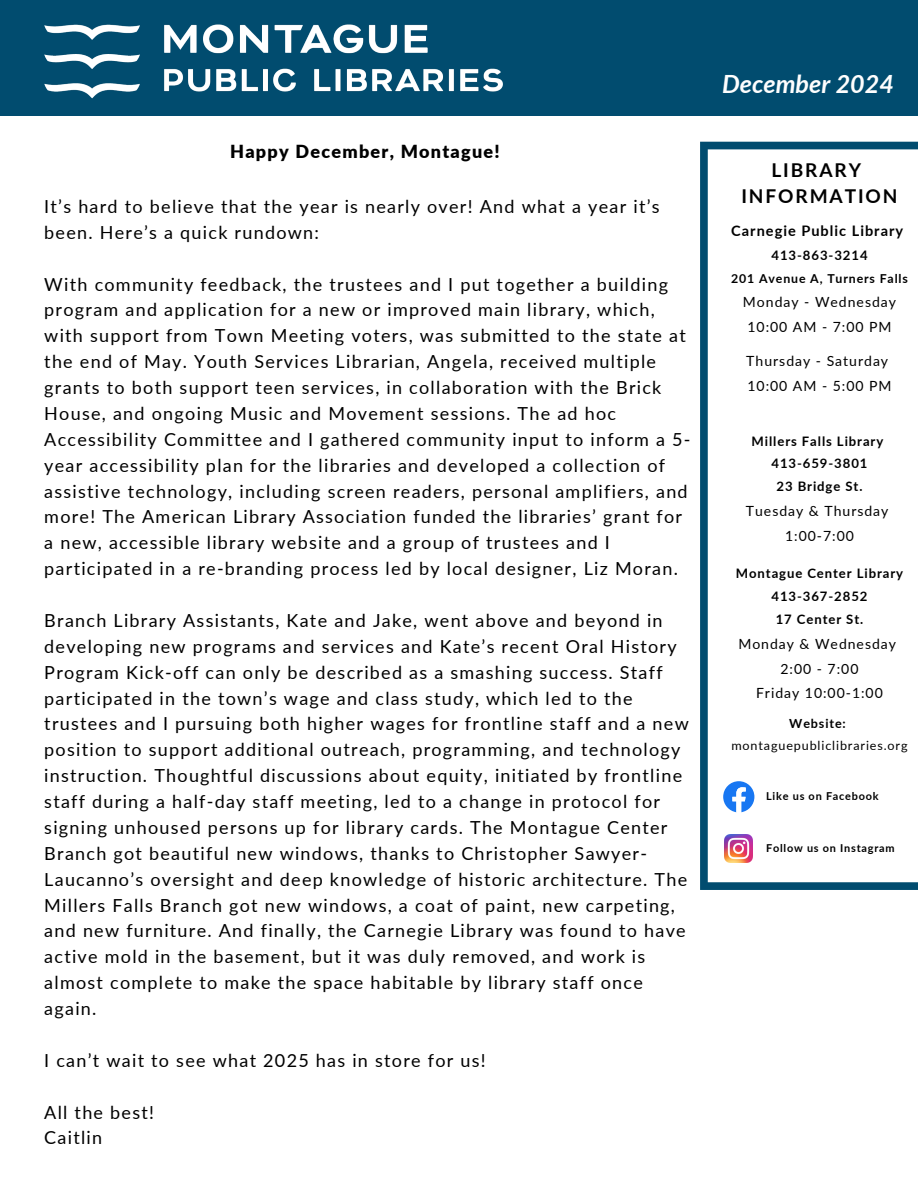
<style>
.page{position:relative;width:918px;height:1188px;background:#fff}
.page>*{position:absolute;margin:0;border:0;box-sizing:border-box;transform-origin:0 0}
.t1{font:italic 700 25.05px "Lato";color:#fefefe}
.t2{font:700 19.05px/26.5px "Lato";letter-spacing:.1em;color:#000;text-align:center}
.t3{font:18px/25.8px "Lato";letter-spacing:.07em;color:#000}
.t4{font:900 18px "Lato";letter-spacing:.07em;color:#000}
.t5{font:700 14.55px "Lato";letter-spacing:.07em;color:#000}
.t6{font:14.1px/25px "Lato";letter-spacing:.07em;color:#000;text-align:center}
.t7{font:13.95px/24.9px "Lato";letter-spacing:.07em;color:#000;text-align:center}
.t8{font:700 13.2px "Lato";letter-spacing:.07em;color:#000}
.t9{font:700 13.05px/22.8px "Lato";letter-spacing:.07em;color:#000;text-align:center}
.t10{font:12.6px/22px "Lato";letter-spacing:.07em;color:#000;text-align:center}
.t11{font:700 12.3px "Lato";letter-spacing:.07em;color:#000}
.t12{font:700 10.95px "Lato";letter-spacing:.07em;color:#000}
.s1{font-weight:700}
</style>
<div class="page">
<div style="left:0;top:0;width:918px;height:116px;background:#014c6f"></div>
<img style="left:44px;top:24px;width:459px;height:74px">
<svg style="left:700px;top:142px;width:218px;height:748px"></svg>
<h6 class="t4" style="left:230px;top:140px;width:271px">Happy December, Montague!</h6>
<h5 class="t3" style="left:44px;top:193px;width:617px">It’s hard to believe that the year is nearly over! And what a year it’s been. Here’s a quick rundown:</h5>
<p class="t3" style="left:44px;top:271px;width:648px">With community feedback, the trustees and I put together a building program and application for a new or improved main library, which, with support from Town Meeting voters, was submitted to the state at the end of May. Youth Services Librarian, Angela, received multiple grants to both support teen services, in collaboration with the Brick House, and ongoing Music and Movement sessions. The ad hoc Accessibility Committee and I gathered community input to inform a 5- year accessibility plan for the libraries and developed a collection of assistive technology, including screen readers, personal amplifiers, and more! The American Library Association funded the libraries’ grant for a new, accessible library website and a group of trustees and I participated in a re-branding process led by local designer, Liz Moran.</p>
<p class="t3" style="left:44px;top:607px;width:646px">Branch Library Assistants, Kate and Jake, went above and beyond in developing new programs and services and Kate’s recent Oral History Program Kick-off can only be described as a smashing success. Staff participated in the town’s wage and class study, which led to the trustees and I pursuing both higher wages for frontline staff and a new position to support additional outreach, programming, and technology instruction. Thoughtful discussions about equity, initiated by frontline staff during a half-day staff meeting, led to a change in protocol for signing unhoused persons up for library cards. The Montague Center Branch got beautiful new windows, thanks to Christopher Sawyer-Laucanno’s oversight and deep knowledge of historic architecture. The Millers Falls Branch got new windows, a coat of paint, new carpeting, and new furniture. And finally, the Carnegie Library was found to have active mold in the basement, but it was duly removed, and work is almost complete to make the space habitable by library staff once again.</p>
<p class="t3" style="left:44px;top:1047px;width:443px">I can’t wait to see what 2025 has in store for us!</p>
<p class="t3" style="left:44px;top:1099px;width:111px">All the best!<br>Caitlin</p>
<p class="t1" style="left:722px;top:68px;width:173px">December 2024</p>
<h3 class="t2" style="left:741px;top:156px;width:158px">LIBRARY<br>INFORMATION</h3>
<h4 class="t5" style="left:731px;top:222px;width:173px">Carnegie Public Library</h4>
<h4 class="t8" style="left:772px;top:247px;width:98px">413-863-3214</h4>
<h4 class="t11" style="left:731px;top:271px;width:178px">201 Avenue A, Turners Falls</h4>
<h4 class="t6" style="left:743px;top:289px;width:155px">Monday - Wednesday<br>10:00 AM - 7:00 PM</h4>
<h4 class="t6" style="left:746px;top:348px;width:147px;text-align:left">Thursday - Saturday<br>10:00 AM - 5:00 PM</h4>
<p class="t9" style="left:752px;top:429px;width:133px">Millers Falls Library<br>413-659-3801<br>23 Bridge St.</p>
<p class="t7" style="left:746px;top:498px;width:144px">Tuesday &amp; Thursday<br>1:00-7:00</p>
<h1 class="t9" style="left:736px;top:562px;width:169px">Montague Center Library<br>413-367-2852<br>17 Center St.</h1>
<h1 class="t7" style="left:738px;top:631px;width:159px">Monday &amp; Wednesday<br>2:00 - 7:00<br>Friday 10:00-1:00</h1>
<h4 class="t10" style="left:731px;top:712px;width:178px"><span class="s1">Website: </span>montaguepubliclibraries.org</h4>
<h4 class="t12" style="left:766px;top:789px;width:114px">Like us on Facebook</h4>
<h4 class="t12" style="left:766px;top:841px;width:130px">Follow us on Instagram</h4>
</div>
